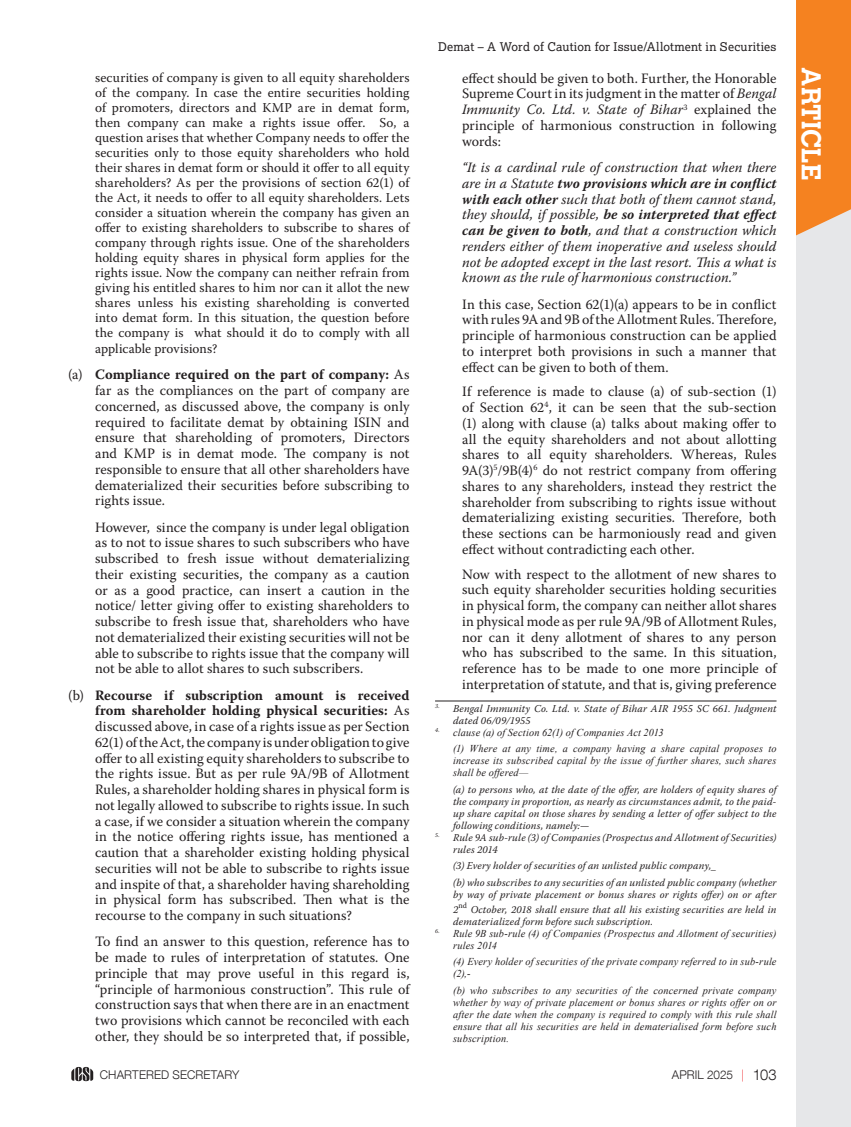
<style>
.page{position:relative;width:851px;height:1127px;background:#fff}
.page>*{position:absolute;margin:0;border:0;box-sizing:border-box;transform-origin:0 0}
.t1{font:700 27px "Calvert MT Std";color:#fff}
.t2{font:14.25px/15.8px "Warnock Pro";letter-spacing:.005em;color:#231f20;text-align:justify}
.t3{font:italic 14.25px/15.8px "Warnock Pro";letter-spacing:.01em;color:#231f20;text-align:justify}
.t4{font:13.5px/15px "Warnock Pro";color:#231f20;text-align:justify}
.t5{font:12px "Lexia Da Ma";letter-spacing:.015em;color:#231f20}
.t6{font:300 12px "Helvetica Neue LT Com";letter-spacing:.01em;color:#231f20}
.t7{font:italic 10.5px/12px "Warnock Pro";letter-spacing:.015em;color:#231f20}
.t8{font:italic 10.5px/12px "Times New Roman";letter-spacing:.02em;color:#231f20}
.s1{font-weight:700}
.s2{font-style:italic}
.s3{font-family:"Helvetica Neue LT Std";color:#ee1d23}
.s4{font-size:15px}
</style>
<div class="page">
<div style="left:795px;top:0;width:55px;height:1127px;background:#e6e7e9"></div>
<svg style="left:795px;top:0;width:55px;height:235px;background:#f4892e"></svg>
<svg style="left:71px;top:1067px;width:22px;height:14px"></svg>
<hr style="left:435px;top:700px;width:341px;height:1px;background:#231f20">
<p class="t4" style="left:95px;top:70px;width:316px">securities of company is given to all equity shareholders of the company. In case the entire securities holding of promoters, directors and KMP are in demat form, then company can make a rights issue offer. So, a question arises that whether Company needs to offer the securities only to those equity shareholders who hold their shares in demat form or should it offer to all equity shareholders? As per the provisions of section 62(1) of the Act, it needs to offer to all equity shareholders. Lets consider a situation wherein the company has given an offer to existing shareholders to subscribe to shares of company through rights issue. One of the shareholders holding equity shares in physical form applies for the rights issue. Now the company can neither refrain from giving his entitled shares to him nor can it allot the new shares unless his existing shareholding is converted into demat form. In this situation, the question before the company is what should it do to comply with all applicable provisions?</p>
<p class="t2" style="left:95px;top:366px;width:316px;text-indent:-27px">(a) <span class="s1">Compliance required on the part of company:</span> As far as the compliances on the part of company are concerned, as discussed above, the company is only required to facilitate demat by obtaining ISIN and ensure that shareholding of promoters, Directors and KMP is in demat mode. The company is not responsible to ensure that all other shareholders have dematerialized their securities before subscribing to rights issue.</p>
<p class="t2" style="left:95px;top:519px;width:316px">However, since the company is under legal obligation as to not to issue shares to such subscribers who have subscribed to fresh issue without dematerializing their existing securities, the company as a caution or as a good practice, can insert a caution in the notice/ letter giving offer to existing shareholders to subscribe to fresh issue that, shareholders who have not dematerialized their existing securities will not be able to subscribe to rights issue that the company will not be able to allot shares to such subscribers.</p>
<p class="t2" style="left:95px;top:687px;width:316px;text-indent:-27px">(b) <span class="s1">Recourse if subscription amount is received from shareholder holding physical securities:</span> As discussed above, in case of a rights issue as per Section 62(1) of the Act, the company is under obligation to give offer to all existing equity shareholders to subscribe to the rights issue. But as per rule 9A/9B of Allotment Rules, a shareholder holding shares in physical form is not legally allowed to subscribe to rights issue. In such a case, if we consider a situation wherein the company in the notice offering rights issue, has mentioned a caution that a shareholder existing holding physical securities will not be able to subscribe to rights issue and inspite of that, a shareholder having shareholding in physical form has subscribed. Then what is the recourse to the company in such situations?</p>
<p class="t2" style="left:95px;top:933px;width:316px">To find an answer to this question, reference has to be made to rules of interpretation of statutes. One principle that may prove useful in this regard is, “principle of harmonious construction”. This rule of construction says that when there are in an enactment two provisions which cannot be reconciled with each other, they should be so interpreted that, if possible,</p>
<p class="t5" style="left:438px;top:40px;width:340px">Demat – A Word of Caution for Issue/Allotment in Securities</p>
<p class="t2" style="left:462px;top:70px;width:316px">effect should be given to both. Further, the Honorable Supreme Court in its judgment in the matter of <span class="s2">Bengal Immunity Co. Ltd. v. State of Bihar</span><sup>3</sup> explained the principle of harmonious construction in following words:</p>
<p class="t3" style="left:462px;top:159px;width:316px">“It is a cardinal rule of construction that when there are in a Statute <span class="s1">two provisions which are in conflict with each other</span> such that both of them cannot stand, they should, if possible, <span class="s1">be so interpreted that effect can be given to both</span>, and that a construction which renders either of them inoperative and useless should not be adopted except in the last resort. This a what is known as the rule of harmonious construction.”</p>
<p class="t2" style="left:462px;top:296px;width:316px">In this case, Section 62(1)(a) appears to be in conflict with rules 9A and 9B of the Allotment Rules. Therefore, principle of harmonious construction can be applied to interpret both provisions in such a manner that effect can be given to both of them.</p>
<p class="t2" style="left:462px;top:383px;width:316px">If reference is made to clause (a) of sub-section (1) of Section 62<sup>4</sup>, it can be seen that the sub-section (1) along with clause (a) talks about making offer to all the equity shareholders and not about allotting shares to all equity shareholders. Whereas, Rules 9A(3)<sup>5</sup>/9B(4)<sup>6</sup> do not restrict company from offering shares to any shareholders, instead they restrict the shareholder from subscribing to rights issue without dematerializing existing securities. Therefore, both these sections can be harmoniously read and given effect without contradicting each other.</p>
<p class="t2" style="left:462px;top:566px;width:316px">Now with respect to the allotment of new shares to such equity shareholder securities holding securities in physical form, the company can neither allot shares in physical mode as per rule 9A/9B of Allotment Rules, nor can it deny allotment of shares to any person who has subscribed to the same. In this situation, reference has to be made to one more principle of interpretation of statute, and that is, giving preference</p>
<p class="t7" style="left:453px;top:702px;width:325px;text-indent:-18px"><sup>3.</sup> Bengal Immunity Co. Ltd. v. State of Bihar AIR 1955 SC 661. Judgment dated 06/09/1955</p>
<p class="t8" style="left:453px;top:724px;width:325px;line-height:16.5px;text-indent:-18px"><sup>4.</sup> clause (a) of Section 62(1) of Companies Act 2013<br>(1) Where at any time, a company having a share capital proposes to</p>
<p class="t8" style="left:453px;top:754px;width:325px">increase its subscribed capital by the issue of further shares, such shares shall be offered—</p>
<p class="t7" style="left:453px;top:783px;width:325px;text-align:justify">(a) to persons who, at the date of the offer, are holders of equity shares of the company in proportion, as nearly as circumstances admit, to the paid&shy;up share capital on those shares by sending a letter of offer subject to the following conditions, namely:—</p>
<p class="t7" style="left:453px;top:831px;width:325px;text-indent:-18px"><sup>5.</sup> Rule 9A sub-rule (3) of Companies (Prospectus and Allotment of Securities) rules 2014</p>
<p class="t7" style="left:453px;top:857px;width:325px;line-height:16.5px">(3) Every holder of securities of an unlisted public company,_<br>(b) who subscribes to any securities of an unlisted public company (whether</p>
<p class="t7" style="left:453px;top:887px;width:325px;line-height:15px">by way of private placement or bonus shares or rights offer) on or after<br>2<sup>nd</sup> October, 2018 shall ensure that all his existing securities are held in</p>
<p class="t7" style="left:453px;top:915px;width:201px">dematerialized form before such subscription.</p>
<p class="t8" style="left:453px;top:927px;width:325px;text-indent:-18px"><sup>6.</sup> Rule 9B sub-rule (4) of Companies (Prospectus and Allotment of securities) rules 2014</p>
<p class="t8" style="left:453px;top:955px;width:325px">(4) Every holder of securities of the private company referred to in sub-rule (2),-</p>
<p class="t8" style="left:453px;top:984px;width:325px;text-align:justify">(b) who subscribes to any securities of the concerned private company whether by way of private placement or bonus shares or rights offer on or after the date when the company is required to comply with this rule shall ensure that all his securities are held in dematerialised form before such subscription.</p>
<p class="t6" style="left:100px;top:1067px;width:141px">CHARTERED SECRETARY</p>
<p class="t6" style="left:671px;top:1068px;width:106px">APRIL 2025 <span class="s3">|</span> <span class="s4">103</span></p>
<h1 class="t1" style="left:828px;top:67px;width:115px;rotate:90deg">ARTICLE</h1>
</div>
